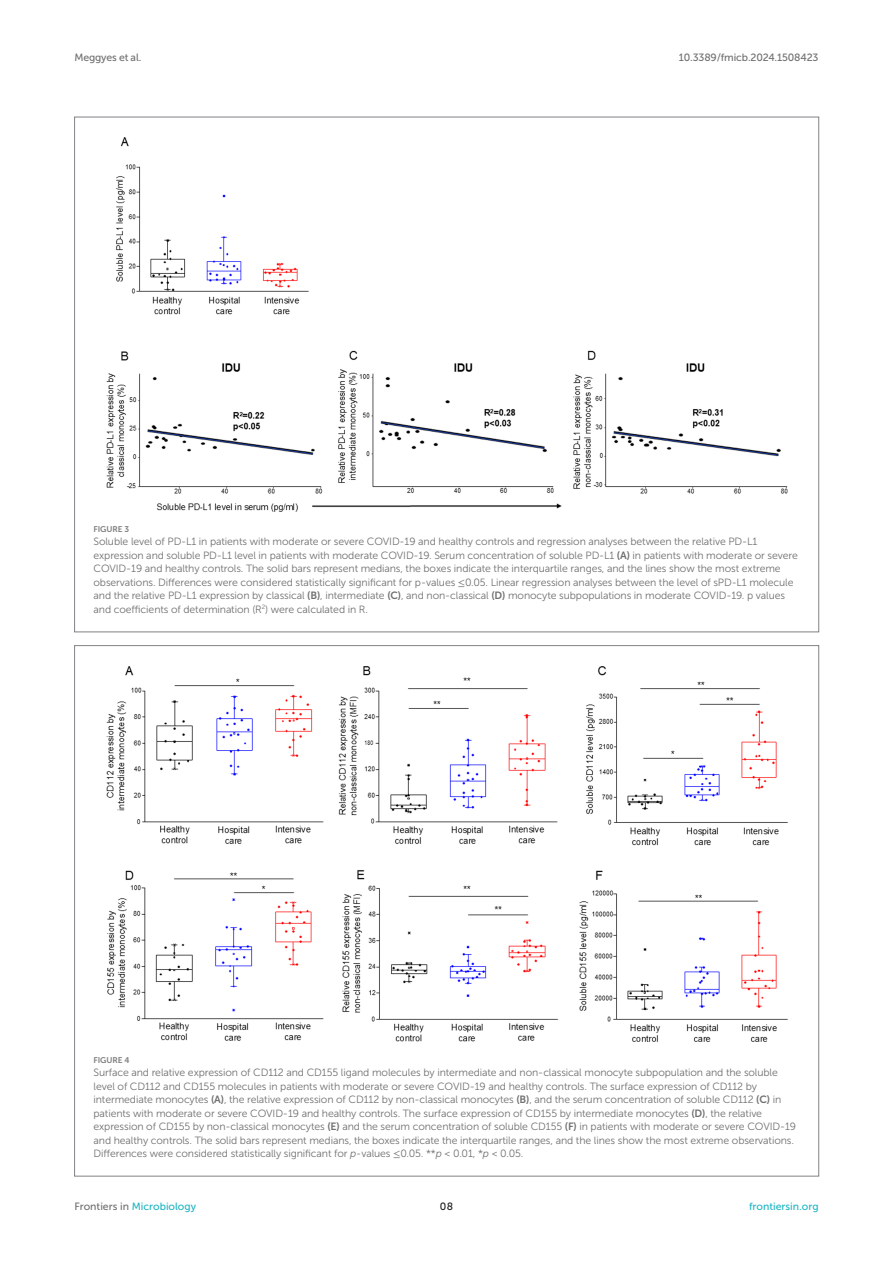
<style>
.page{position:relative;width:893px;height:1263px;background:#fff}
.page>*{position:absolute;margin:0;border:0;box-sizing:border-box;transform-origin:0 0}
.FIG_LEG{font:10.5px/13.5px "Museo Sans 300";letter-spacing:-.01em;color:#706f70}
.t1{font:10.5px "Museo Sans 500";letter-spacing:-.015em;color:#706f70}
.t2{font:10.5px "Museo Sans 500";color:#1db5c3}
.t3{font:10.5px "Museo Sans 500";color:#1b1c1b}
.FIG_HD{font:8.25px "Museo Sans 700";letter-spacing:-.01em;color:#7e7f7f}
.s1{font-family:"Museo Sans 700"}
.s2{font-family:"STIX General"}
.s3{font-style:italic}
.s4{color:#706f70}
</style>
<div class="page">
<img style="left:106px;top:137px;width:682px;height:375px">
<img style="left:106px;top:666px;width:682px;height:376px">
<p class="t1" style="left:74px;top:51px;width:68px">Meggyes et al.</p>
<p class="t1" style="left:679px;top:51px;width:141px">10.3389/fmicb.2024.1508423</p>
<p class="FIG_HD" style="left:94px;top:524px;width:37px">FIGURE 3</p>
<p class="FIG_LEG" style="left:94px;top:535px;width:706px">Soluble level of PD-L1 in patients with moderate or severe COVID-19 and healthy controls and regression analyses between the relative PD-L1 expression and soluble PD-L1 level in patients with moderate COVID-19. Serum concentration of soluble PD-L1 <span class="s1">(A)</span> in patients with moderate or severe COVID-19 and healthy controls. The solid bars represent medians, the boxes indicate the interquartile ranges, and the lines show the most extreme observations. Differences were considered statistically significant for p-values <span class="s2">≤</span>0.05. Linear regression analyses between the level of sPD-L1 molecule and the relative PD-L1 expression by classical <span class="s1">(B)</span>, intermediate <span class="s1">(C)</span>, and non-classical <span class="s1">(D)</span> monocyte subpopulations in moderate COVID-19. p values and coefficients of determination (R<sup>2</sup>) were calculated in R.</p>
<p class="FIG_HD" style="left:94px;top:1055px;width:37px">FIGURE 4</p>
<p class="FIG_LEG" style="left:94px;top:1066px;width:704px">Surface and relative expression of CD112 and CD155 ligand molecules by intermediate and non-classical monocyte subpopulation and the soluble level of CD112 and CD155 molecules in patients with moderate or severe COVID-19 and healthy controls. The surface expression of CD112 by intermediate monocytes <span class="s1">(A)</span>, the relative expression of CD112 by non-classical monocytes <span class="s1">(B)</span>, and the serum concentration of soluble CD112 <span class="s1">(C)</span> in patients with moderate or severe COVID-19 and healthy controls. The surface expression of CD155 by intermediate monocytes <span class="s1">(D)</span>, the relative expression of CD155 by non-classical monocytes <span class="s1">(E)</span> and the serum concentration of soluble CD155 <span class="s1">(F)</span> in patients with moderate or severe COVID-19 and healthy controls. The solid bars represent medians, the boxes indicate the interquartile ranges, and the lines show the most extreme observations.<br>Differences were considered statistically significant for <span class="s3">p</span>-values <span class="s2">≤</span>0.05. **<span class="s3">p</span> &lt; 0.01, *<span class="s3">p</span> &lt; 0.05.</p>
<p class="t2" style="left:74px;top:1200px;width:123px"><span class="s4">Frontiers in</span> Microbiology</p>
<p class="t3" style="left:440px;top:1200px;width:15px">08</p>
<p class="t2" style="left:749px;top:1200px;width:71px">frontiersin.org</p>
</div>
